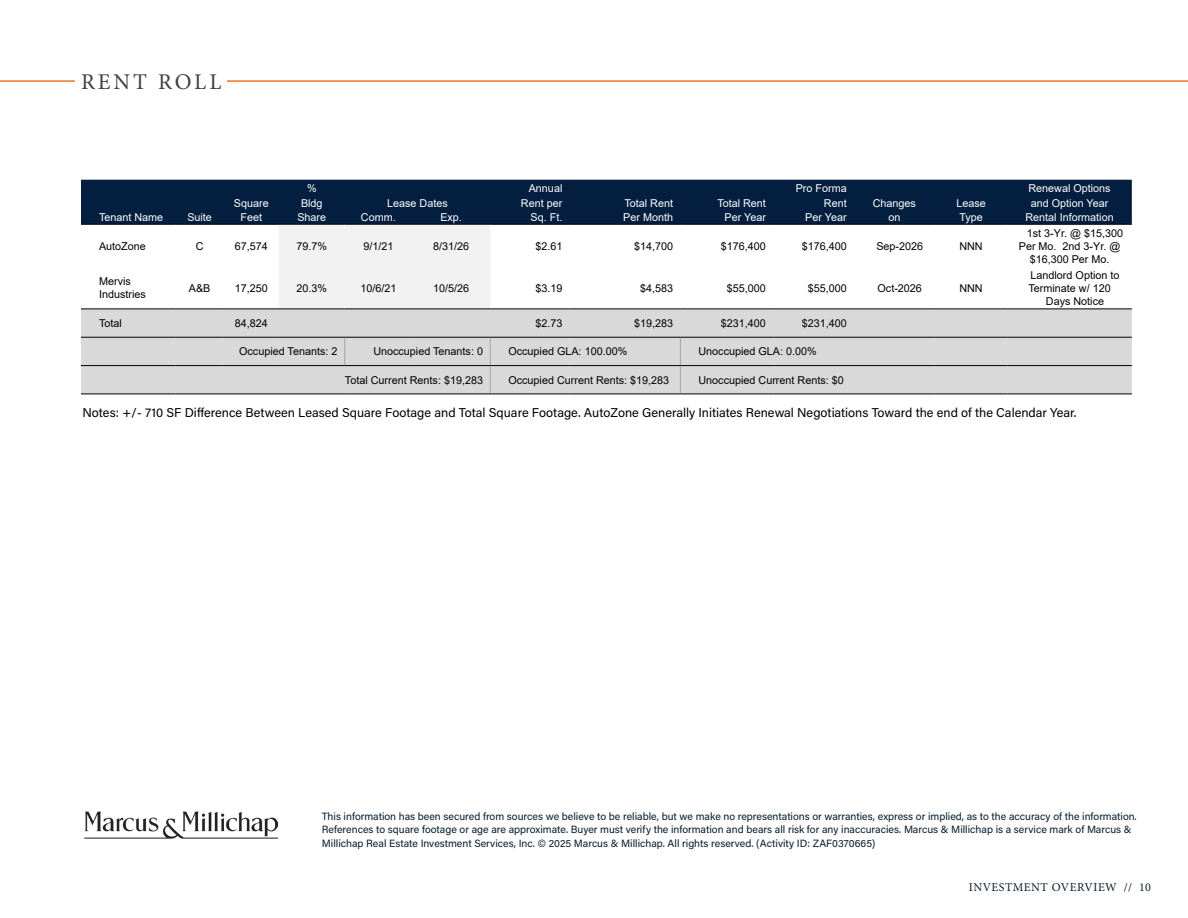
<style>
.page{position:relative;width:1188px;height:918px;background:#fff}
.page>*{position:absolute;margin:0;border:0;box-sizing:border-box;transform-origin:0 0}
.t1{font:22.5px "Minion Pro";letter-spacing:.13em;color:#414042}
.t2{font:12.75px "Acumin Pro";color:#000}
.t3{font:12px "Minion Pro";letter-spacing:.04em;color:#0b1d2b}
.t4{font:10.8px/12.9px "Arial";color:#000}
.t5{font:10.8px "Arial";color:#fff}
.t6{font:10.5px/13.5px "Acumin Pro";color:#031c2d}
</style>
<div class="page">
<hr style="left:227px;top:80px;width:961px;height:2px;background:#ec7624">
<hr style="left:0;top:80px;width:75px;height:2px;background:#ec7624">
<div style="left:81px;top:180px;width:1051px;height:44px;background:#031e3f"></div>
<div style="left:279px;top:225px;width:211px;height:84px;background:#f2f2f2"></div>
<div style="left:81px;top:310px;width:1051px;height:84px;background:#d9d9d9"></div>
<hr style="left:854px;top:224px;width:81px;height:1px;background:#000">
<hr style="left:81px;top:224px;width:95px;height:1px;background:#000">
<hr style="left:176px;top:224px;width:48px;height:1px;background:#000">
<hr style="left:224px;top:224px;width:55px;height:1px;background:#000">
<hr style="left:279px;top:224px;width:66px;height:1px;background:#000">
<hr style="left:345px;top:224px;width:67px;height:1px;background:#000">
<hr style="left:412px;top:224px;width:78px;height:1px;background:#000">
<hr style="left:490px;top:224px;width:80px;height:1px;background:#000">
<hr style="left:570px;top:224px;width:110px;height:1px;background:#000">
<hr style="left:680px;top:224px;width:93px;height:1px;background:#000">
<hr style="left:773px;top:224px;width:81px;height:1px;background:#000">
<hr style="left:935px;top:224px;width:72px;height:1px;background:#000">
<hr style="left:1007px;top:224px;width:125px;height:1px;background:#000">
<hr style="left:81px;top:309px;width:95px;height:1px;background:#000">
<hr style="left:176px;top:309px;width:48px;height:1px;background:#000">
<hr style="left:224px;top:309px;width:55px;height:1px;background:#000">
<hr style="left:279px;top:309px;width:66px;height:1px;background:#000">
<hr style="left:345px;top:309px;width:67px;height:1px;background:#000">
<hr style="left:412px;top:309px;width:78px;height:1px;background:#000">
<hr style="left:490px;top:309px;width:80px;height:1px;background:#000">
<hr style="left:570px;top:309px;width:110px;height:1px;background:#000">
<hr style="left:680px;top:309px;width:93px;height:1px;background:#000">
<hr style="left:773px;top:309px;width:81px;height:1px;background:#000">
<hr style="left:854px;top:309px;width:81px;height:1px;background:#000">
<hr style="left:935px;top:309px;width:72px;height:1px;background:#000">
<hr style="left:1007px;top:309px;width:125px;height:1px;background:#000">
<svg style="left:344px;top:338px;width:1px;height:27px"></svg>
<svg style="left:490px;top:338px;width:1px;height:56px"></svg>
<svg style="left:680px;top:338px;width:1px;height:56px"></svg>
<hr style="left:81px;top:337px;width:95px;height:1px;background:#000">
<hr style="left:176px;top:337px;width:48px;height:1px;background:#000">
<hr style="left:224px;top:337px;width:55px;height:1px;background:#000">
<hr style="left:279px;top:337px;width:66px;height:1px;background:#000">
<hr style="left:345px;top:337px;width:67px;height:1px;background:#000">
<hr style="left:412px;top:337px;width:78px;height:1px;background:#000">
<hr style="left:490px;top:337px;width:80px;height:1px;background:#000">
<hr style="left:570px;top:337px;width:110px;height:1px;background:#000">
<hr style="left:680px;top:337px;width:93px;height:1px;background:#000">
<hr style="left:773px;top:337px;width:81px;height:1px;background:#000">
<hr style="left:854px;top:337px;width:81px;height:1px;background:#000">
<hr style="left:935px;top:337px;width:72px;height:1px;background:#000">
<hr style="left:1007px;top:337px;width:125px;height:1px;background:#000">
<hr style="left:81px;top:365px;width:95px;height:1px;background:#000">
<hr style="left:176px;top:365px;width:48px;height:1px;background:#000">
<hr style="left:224px;top:365px;width:55px;height:1px;background:#000">
<hr style="left:279px;top:365px;width:66px;height:1px;background:#000">
<hr style="left:345px;top:365px;width:67px;height:1px;background:#000">
<hr style="left:412px;top:365px;width:78px;height:1px;background:#000">
<hr style="left:490px;top:365px;width:80px;height:1px;background:#000">
<hr style="left:570px;top:365px;width:110px;height:1px;background:#000">
<hr style="left:680px;top:365px;width:93px;height:1px;background:#000">
<hr style="left:773px;top:365px;width:81px;height:1px;background:#000">
<hr style="left:854px;top:365px;width:81px;height:1px;background:#000">
<hr style="left:935px;top:365px;width:72px;height:1px;background:#000">
<hr style="left:1007px;top:365px;width:125px;height:1px;background:#000">
<hr style="left:81px;top:394px;width:95px;height:1px;background:#000">
<hr style="left:176px;top:394px;width:48px;height:1px;background:#000">
<hr style="left:224px;top:394px;width:55px;height:1px;background:#000">
<hr style="left:279px;top:394px;width:66px;height:1px;background:#000">
<hr style="left:345px;top:394px;width:67px;height:1px;background:#000">
<hr style="left:412px;top:394px;width:78px;height:1px;background:#000">
<hr style="left:490px;top:394px;width:80px;height:1px;background:#000">
<hr style="left:570px;top:394px;width:110px;height:1px;background:#000">
<hr style="left:680px;top:394px;width:93px;height:1px;background:#000">
<hr style="left:773px;top:394px;width:81px;height:1px;background:#000">
<hr style="left:854px;top:394px;width:81px;height:1px;background:#000">
<hr style="left:935px;top:394px;width:72px;height:1px;background:#000">
<hr style="left:1007px;top:394px;width:125px;height:1px;background:#000">
<img style="left:84px;top:811px;width:194px;height:28px">
<h1 class="t1" style="left:81px;top:66px;width:142px">RENT ROLL</h1>
<p class="t5" style="left:307px;top:180px;width:11px">%</p>
<p class="t5" style="left:529px;top:180px;width:35px">Annual</p>
<p class="t5" style="left:796px;top:180px;width:53px">Pro Forma</p>
<p class="t5" style="left:1028px;top:180px;width:84px">Renewal Options</p>
<p class="t5" style="left:234px;top:196px;width:36px">Square</p>
<p class="t5" style="left:301px;top:196px;width:23px">Bldg</p>
<p class="t5" style="left:387px;top:196px;width:62px">Lease Dates</p>
<p class="t5" style="left:521px;top:196px;width:43px">Rent per</p>
<p class="t5" style="left:624px;top:196px;width:50px">Total Rent</p>
<p class="t5" style="left:717px;top:196px;width:50px">Total Rent</p>
<p class="t5" style="left:824px;top:196px;width:24px">Rent</p>
<p class="t5" style="left:873px;top:196px;width:45px">Changes</p>
<p class="t5" style="left:956px;top:196px;width:31px">Lease</p>
<p class="t5" style="left:1031px;top:196px;width:79px">and Option Year</p>
<p class="t5" style="left:99px;top:210px;width:66px">Tenant Name</p>
<p class="t5" style="left:187px;top:210px;width:26px">Suite</p>
<p class="t5" style="left:241px;top:210px;width:23px">Feet</p>
<p class="t5" style="left:297px;top:210px;width:30px">Share</p>
<p class="t5" style="left:361px;top:210px;width:36px">Comm.</p>
<p class="t5" style="left:440px;top:210px;width:23px">Exp.</p>
<p class="t5" style="left:531px;top:210px;width:33px">Sq. Ft.</p>
<p class="t5" style="left:623px;top:210px;width:51px">Per Month</p>
<p class="t5" style="left:725px;top:210px;width:43px">Per Year</p>
<p class="t5" style="left:805px;top:210px;width:43px">Per Year</p>
<p class="t5" style="left:888px;top:210px;width:14px">on</p>
<p class="t5" style="left:959px;top:210px;width:25px">Type</p>
<p class="t5" style="left:1026px;top:210px;width:90px">Rental Information</p>
<p class="t4" style="left:99px;top:239px;width:48px">AutoZone</p>
<p class="t4" style="left:196px;top:239px;width:9px">C</p>
<p class="t4" style="left:235px;top:239px;width:35px">67,574</p>
<p class="t4" style="left:297px;top:239px;width:32px">79.7%</p>
<p class="t4" style="left:363px;top:239px;width:32px">9/1/21</p>
<p class="t4" style="left:433px;top:239px;width:38px">8/31/26</p>
<p class="t4" style="left:535px;top:239px;width:29px">$2.61</p>
<p class="t4" style="left:634px;top:239px;width:41px">$14,700</p>
<p class="t4" style="left:721px;top:239px;width:47px">$176,400</p>
<p class="t4" style="left:802px;top:239px;width:47px">$176,400</p>
<p class="t4" style="left:876px;top:239px;width:48px">Sep-2026</p>
<p class="t4" style="left:959px;top:239px;width:25px">NNN</p>
<p class="t4" style="left:1027px;top:226px;width:98px">1st 3-Yr. @ $15,300</p>
<p class="t4" style="left:1019px;top:239px;width:103px">Per Mo. 2nd 3-Yr. @</p>
<p class="t4" style="left:1030px;top:252px;width:81px">$16,300 Per Mo.</p>
<p class="t4" style="left:99px;top:275px;width:48px">Mervis<br>Industries</p>
<p class="t4" style="left:189px;top:281px;width:23px">A&amp;B</p>
<p class="t4" style="left:235px;top:281px;width:35px">17,250</p>
<p class="t4" style="left:297px;top:281px;width:32px">20.3%</p>
<p class="t4" style="left:360px;top:281px;width:38px">10/6/21</p>
<p class="t4" style="left:433px;top:281px;width:38px">10/5/26</p>
<p class="t4" style="left:535px;top:281px;width:29px">$3.19</p>
<p class="t4" style="left:640px;top:281px;width:35px">$4,583</p>
<p class="t4" style="left:727px;top:281px;width:41px">$55,000</p>
<p class="t4" style="left:808px;top:281px;width:41px">$55,000</p>
<p class="t4" style="left:878px;top:281px;width:46px">Oct-2026</p>
<p class="t4" style="left:959px;top:281px;width:25px">NNN</p>
<p class="t4" style="left:99px;top:317px;width:24px">Total</p>
<p class="t4" style="left:235px;top:317px;width:35px">84,824</p>
<p class="t4" style="left:535px;top:317px;width:29px">$2.73</p>
<p class="t4" style="left:634px;top:317px;width:41px">$19,283</p>
<p class="t4" style="left:721px;top:317px;width:47px">$231,400</p>
<p class="t4" style="left:802px;top:317px;width:47px">$231,400</p>
<p class="t4" style="left:239px;top:345px;width:100px">Occupied Tenants: 2</p>
<p class="t4" style="left:373px;top:345px;width:111px">Unoccupied Tenants: 0</p>
<p class="t4" style="left:508px;top:345px;width:120px">Occupied GLA: 100.00%</p>
<p class="t4" style="left:699px;top:345px;width:120px">Unoccupied GLA: 0.00%</p>
<p class="t4" style="left:345px;top:373px;width:140px">Total Current Rents: $19,283</p>
<p class="t4" style="left:508px;top:373px;width:162px">Occupied Current Rents: $19,283</p>
<p class="t4" style="left:699px;top:373px;width:147px">Unoccupied Current Rents: $0</p>
<p class="t4" style="left:1031px;top:268px;width:90px">Landlord Option to</p>
<p class="t4" style="left:1028px;top:281px;width:84px">Terminate w/ 120</p>
<p class="t4" style="left:1046px;top:294px;width:60px">Days Notice</p>
<p class="t2" style="left:82px;top:404px;width:995px">Notes: +/- 710 SF Difference Between Leased Square Footage and Total Square Footage. AutoZone Generally Initiates Renewal Negotiations Toward the end of the Calendar Year.</p>
<p class="t6" style="left:322px;top:809px;width:816px">This information has been secured from sources we believe to be reliable, but we make no representations or warranties, express or implied, as to the accuracy of the information.<br>References to square footage or age are approximate. Buyer must verify the information and bears all risk for any inaccuracies. Marcus &amp; Millichap is a service mark of Marcus &amp;<br>Millichap Real Estate Investment Services, Inc. © 2025 Marcus &amp; Millichap. All rights reserved. (Activity ID: ZAF0370665)</p>
<p class="t3" style="left:969px;top:879px;width:184px">INVESTMENT OVERVIEW // 10</p>
</div>
